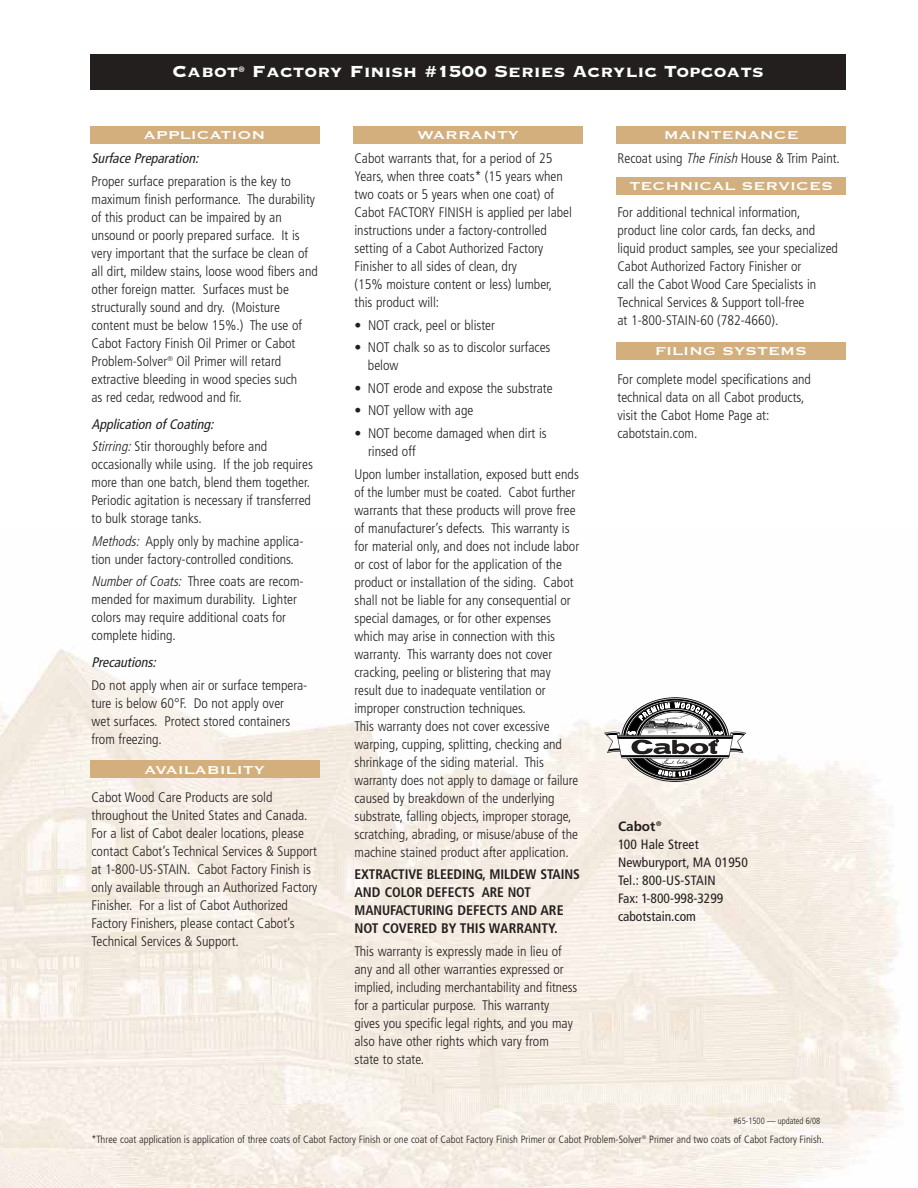
<style>
.page{position:relative;width:918px;height:1188px;background:#fff}
.page>*{position:absolute;margin:0;border:0;box-sizing:border-box;transform-origin:0 0}
.t1{font:21px "Copperplate Thirty Three BC";color:#fff}
.t2{font:15px "Copperplate Thirty One BC";color:#fff;scale:1.2 1}
.t3{font:300 condensed 13.8px/18px "Frutiger";color:#231f1f}
.t4{font:700 condensed 13.8px/18px "Frutiger";color:#231f1f}
.t5{font:italic condensed 13.8px "Frutiger";color:#231f1f}
.t6{font:condensed 13.5px/18px "Frutiger";letter-spacing:.01em;color:#231f1f}
.t7{font:300 condensed 10.5px "Frutiger";color:#231f1f}
.t8{font:300 condensed 9px "Frutiger";color:#231f1f;scale:.95 1}
.s1{font-weight:400;font-style:italic}
.s2{font-style:italic}
.s3{font-weight:700;font-stretch:normal}
</style>
<div class="page">
<img style="left:0;top:649px;width:903px;height:539px">
<div style="left:90px;top:54px;width:756px;height:36px;background:#231f1f"></div>
<div style="left:90px;top:126px;width:230px;height:18px;background:#d3af7e"></div>
<div style="left:90px;top:760px;width:230px;height:18px;background:#d3af7e"></div>
<div style="left:353px;top:126px;width:230px;height:18px;background:#d3af7e"></div>
<div style="left:616px;top:126px;width:230px;height:18px;background:#d3af7e"></div>
<div style="left:616px;top:177px;width:230px;height:18px;background:#d3af7e"></div>
<div style="left:616px;top:342px;width:230px;height:18px;background:#d3af7e"></div>
<svg style="left:623px;top:699px;width:104px;height:81px"></svg>
<svg style="left:627px;top:702px;width:97px;height:76px"></svg>
<svg style="left:658px;top:770px;width:34px;height:6px"></svg>
<svg style="left:604px;top:703px;width:142px;height:61px"></svg>
<h1 class="t1" style="left:172px;top:57px;width:593px">Cabot<sup>®</sup> Factory Finish #1500 Series Acrylic Topcoats</h1>
<p class="t2" style="left:144px;top:125px;width:103px">APPLICATION</p>
<p class="t5" style="left:92px;top:153px;width:111px">Surface Preparation:</p>
<p class="t3" style="left:92px;top:173px;width:228px">Proper surface preparation is the key to maximum finish performance. The durability of this product can be impaired by an unsound or poorly prepared surface. It is very important that the surface be clean of all dirt, mildew stains, loose wood fibers and other foreign matter. Surfaces must be structurally sound and dry. (Moisture content must be below 15%.) The use of Cabot Factory Finish Oil Primer or Cabot Problem-Solver<sup>®</sup> Oil Primer will retard extractive bleeding in wood species such<br>as red cedar, redwood and fir.</p>
<p class="t3" style="left:92px;top:414px;width:177px;line-height:22.5px"><span class="s1">Application of Coating:<br></span><span class="s2">Stirring:</span>Stir thoroughly before and</p>
<p class="t3" style="left:91px;top:457px;width:223px">occasionally while using. If the job requires more than one batch, blend them together.<br>Periodic agitation is necessary if transferred to bulk storage tanks.</p>
<p class="t3" style="left:91px;top:533px;width:214px"><span class="s2">Methods:</span> Apply only by machine applica&shy;tion under factory-controlled conditions.</p>
<p class="t3" style="left:91px;top:574px;width:214px"><span class="s2">Numberof Coats:</span> Three coats are recom&shy;mended for maximum durability. Lighter colors may require additional coats for complete hiding.</p>
<p class="t5" style="left:92px;top:657px;width:69px">Precautions:</p>
<p class="t3" style="left:92px;top:677px;width:217px">Do not apply when air or surface tempera&shy;ture is below 60°F. Do not apply over<br>wet surfaces. Protect stored containers from freezing.</p>
<p class="t2" style="left:145px;top:760px;width:102px">AVAILABILITY</p>
<p class="t3" style="left:92px;top:790px;width:227px">Cabot Wood Care Products are sold throughout the United States and Canada.<br>For a list of Cabot dealer locations, please contact Cabot’s Technical Services &amp; Support at 1-800-US-STAIN. Cabot Factory Finish is only available through an Authorized Factory Finisher. For a list of Cabot Authorized Factory Finishers, please contact Cabot’s Technical Services &amp; Support.</p>
<p class="t2" style="left:417px;top:125px;width:86px">WARRANTY</p>
<p class="t2" style="left:664px;top:125px;width:114px">MAINTENANCE</p>
<p class="t3" style="left:355px;top:151px;width:219px">Cabot warrants that, for a period of 25<br>Years, when three coats* (15 years when two coats or 5 years when one coat) of Cabot FACTORY FINISH is applied per label instructions under a factory-controlled setting of a Cabot Authorized Factory Finisher to all sides of clean, dry<br>(15% moisture content or less) lumber, this product will:</p>
<p class="t3" style="left:355px;top:317px;width:142px">• NOT crack, peel or blister</p>
<p class="t3" style="left:368px;top:340px;width:184px;text-indent:-14px">• NOT chalk so as to discolor surfaces below</p>
<p class="t3" style="left:354px;top:380px;width:200px">• NOT erode and expose the substrate</p>
<p class="t3" style="left:355px;top:403px;width:120px">• NOT yellow with age</p>
<p class="t3" style="left:368px;top:425px;width:180px;text-indent:-14px">• NOT become damaged when dirt is rinsed off</p>
<p class="t3" style="left:354px;top:466px;width:226px">Upon lumber installation, exposed butt ends of the lumber must be coated. Cabot further warrants that these products will prove free of manufacturer’s defects. This warranty is for material only, and does not include labor or cost of labor for the application of the product or installation of the siding. Cabot shall not be liable for any consequential or special damages, or for other expenses which may arise in connection with this warranty. This warranty does not cover cracking, peeling or blistering that may result due to inadequate ventilation or improper construction techniques.<br>This warranty does not cover excessive warping, cupping, splitting, checking and shrinkage of the siding material. This warranty does not apply to damage or failure caused by breakdown of the underlying substrate, falling objects, improper storage, scratching, abrading, or misuse/abuse of the machine stained product after application.</p>
<p class="t4" style="left:354px;top:866px;width:227px">EXTRACTIVE BLEEDING, MILDEW STAINS<br>AND COLOR DEFECTS ARE NOT<br>MANUFACTURING DEFECTS AND ARE<br>NOT COVERED BY THIS WARRANTY.</p>
<p class="t3" style="left:354px;top:943px;width:224px">This warranty is expressly made in lieu of any and all other warranties expressed or implied, including merchantability and fitness for a particular purpose. This warranty gives you specific legal rights, and you may also have other rights which vary from<br>state to state.</p>
<p class="t3" style="left:618px;top:151px;width:224px">Recoat using <span class="s2">The Finish</span>House &amp; Trim Paint.</p>
<p class="t2" style="left:629px;top:176px;width:171px">TECHNICAL SERVICES</p>
<p class="t3" style="left:618px;top:205px;width:222px">For additional technical information, product line color cards, fan decks, and liquid product samples, see your specialized Cabot Authorized Factory Finisher or<br>call the Cabot Wood Care Specialists in Technical Services &amp; Support toll-free<br>at 1-800-STAIN-60 (782-4660).</p>
<p class="t2" style="left:655px;top:341px;width:128px">FILING SYSTEMS</p>
<p class="t3" style="left:618px;top:371px;width:195px">For complete model specifications and technical data on all Cabot products, visit the Cabot Home Page at: cabotstain.com.</p>
<p class="t6" style="left:618px;top:818px;width:132px"><span class="s3">Cabot</span><sup>®<br></sup>100 Hale Street<br>Newburyport, MA 01950<br>Tel.: 800-US-STAIN<br>Fax: 1-800-998-3299 cabotstain.com</p>
<p class="t8" style="left:734px;top:1118px;width:93px">#65-1500 — updated 6/08</p>
<p class="t7" style="left:92px;top:1136px;width:734px">*Three coat application is application of three coats of Cabot Factory Finish or one coat of Cabot Factory Finish Primer or Cabot Problem-Solver<sup>®</sup> Primer and two coats of Cabot Factory Finish.</p>
</div>
